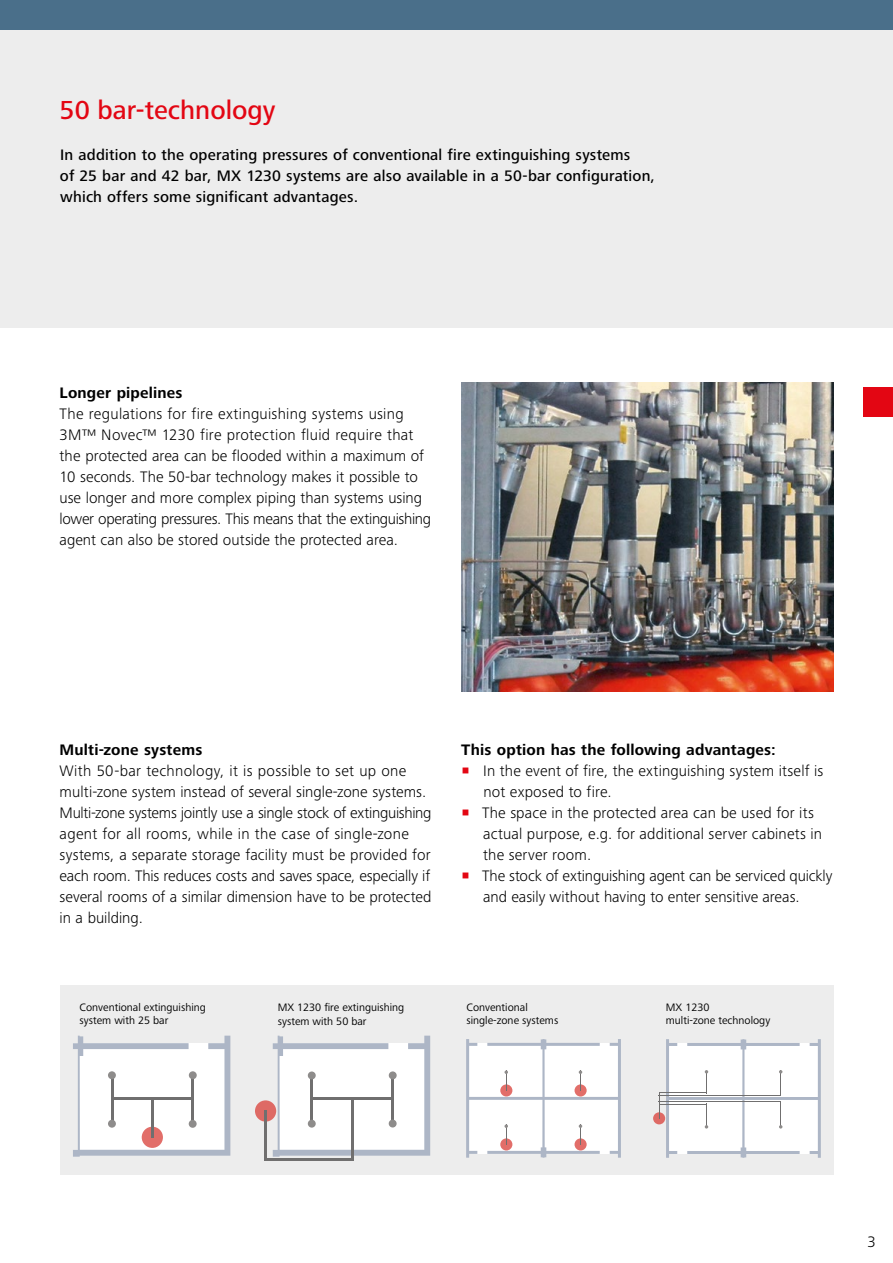
<style>
.page{position:relative;width:893px;height:1263px;background:#fff}
.page>*{position:absolute;margin:0;border:0;box-sizing:border-box;transform-origin:0 0}
.t1{font:500 27px "Frutiger Next Pro";color:#e30613}
.copy_10_5_14{font:300 15.75px/21px "Frutiger Next Pro";color:#000}
.Header_copy_10_5_14{font:500 15.75px/21px "Frutiger Next Pro";letter-spacing:.01em;color:#000}
.Absatz-HL_10_5_14_me{font:700 15.75px "Frutiger Next Pro";letter-spacing:.01em;color:#000}
.t2{font:11.1px/13.2px "Frutiger Next Pro";color:#000}
</style>
<div class="page">
<div style="left:0;top:30px;width:893px;height:297px;background:#ededed"></div>
<div style="left:0;top:0;width:893px;height:30px;background:#4a6f8a"></div>
<img style="left:461px;top:383px;width:372px;height:309px">
<div style="left:60px;top:986px;width:773px;height:189px;background:#ededed"></div>
<svg style="left:73px;top:1036px;width:157px;height:121px;background:#f0f1f3"></svg>
<svg style="left:142px;top:1127px;width:21px;height:21px"></svg>
<hr style="left:112px;top:1097px;width:81px;height:2px;background:#706f6f">
<hr style="left:151px;top:1098px;width:2px;height:39px;background:#706f6f">
<hr style="left:192px;top:1076px;width:2px;height:47px;background:#706f6f">
<hr style="left:111px;top:1076px;width:2px;height:47px;background:#706f6f">
<div style="left:189px;top:1071px;width:8px;height:8px;background:#8e8c8b;border-radius:50%"></div>
<div style="left:189px;top:1120px;width:8px;height:8px;background:#8e8c8b;border-radius:50%"></div>
<div style="left:108px;top:1071px;width:8px;height:8px;background:#8e8c8b;border-radius:50%"></div>
<div style="left:108px;top:1120px;width:8px;height:8px;background:#8e8c8b;border-radius:50%"></div>
<svg style="left:273px;top:1036px;width:157px;height:121px;background:#f0f1f3"></svg>
<hr style="left:264px;top:1159px;width:89px;height:2px;background:#706f6f">
<hr style="left:312px;top:1097px;width:80px;height:2px;background:#706f6f">
<hr style="left:351px;top:1098px;width:2px;height:63px;background:#706f6f">
<hr style="left:392px;top:1077px;width:2px;height:46px;background:#706f6f">
<hr style="left:311px;top:1076px;width:2px;height:47px;background:#706f6f">
<div style="left:389px;top:1119px;width:8px;height:8px;background:#8e8c8b;border-radius:50%"></div>
<div style="left:389px;top:1071px;width:8px;height:8px;background:#8e8c8b;border-radius:50%"></div>
<div style="left:308px;top:1071px;width:8px;height:8px;background:#8e8c8b;border-radius:50%"></div>
<div style="left:308px;top:1120px;width:8px;height:7px;background:#8e8c8b;border-radius:50%"></div>
<div style="left:255px;top:1100px;width:21px;height:21px;background:#de6a65;border-radius:50%"></div>
<hr style="left:264px;top:1111px;width:3px;height:50px;background:#706f6f">
<svg style="left:466px;top:1039px;width:155px;height:119px;background:#f2f0f2"></svg>
<hr style="left:659px;top:1101px;width:122px;height:1px;background:#706f6f">
<hr style="left:659px;top:1095px;width:122px;height:1px;background:#706f6f">
<hr style="left:659px;top:1103px;width:48px;height:1px;background:#706f6f">
<hr style="left:659px;top:1092px;width:48px;height:1px;background:#706f6f">
<div style="left:653px;top:1112px;width:12px;height:12px;background:#de6a65;border-radius:50%"></div>
<svg style="left:659px;top:1093px;width:1px;height:25px"></svg>
<svg style="left:666px;top:1039px;width:155px;height:119px;background:#f0f1f3"></svg>
<div style="left:863px;top:387px;width:30px;height:30px;background:#e30613"></div>
<p class="t1" style="left:60px;top:95px;width:217px">50 bar-technology</p>
<p class="Header_copy_10_5_14" style="left:60px;top:144px;width:597px">In addition to the operating pressures of conventional fire extinguishing systems<br>of 25 bar and 42 bar, MX 1230 systems are also available in a 50-bar configuration, which offers some significant advantages.</p>
<p class="Absatz-HL_10_5_14_me" style="left:60px;top:383px;width:125px">Longer pipelines</p>
<p class="copy_10_5_14" style="left:60px;top:403px;width:373px">The regulations for fire extinguishing systems using 3M™ Novec™ 1230 fire protection fluid require that the protected area can be flooded within a maximum of 10 seconds. The 50-bar technology makes it possible to use longer and more complex piping than systems using lower operating pressures. This means that the extinguishing agent can also be stored outside the protected area.</p>
<p class="Absatz-HL_10_5_14_me" style="left:60px;top:740px;width:144px">Multi-zone systems</p>
<p class="copy_10_5_14" style="left:60px;top:760px;width:374px">With 50-bar technology, it is possible to set up one multi-zone system instead of several single-zone systems.<br>Multi-zone systems jointly use a single stock of extinguishing agent for all rooms, while in the case of single-zone systems, a separate storage facility must be provided for each room. This reduces costs and saves space, especially if several rooms of a similar dimension have to be protected in a building.</p>
<p class="Absatz-HL_10_5_14_me" style="left:461px;top:740px;width:316px">This option has the following advantages:</p>
<p class="copy_10_5_14" style="left:483px;top:760px;width:341px">In the event of fire, the extinguishing system itself is not exposed to fire.</p>
<p class="copy_10_5_14" style="left:482px;top:802px;width:342px">The space in the protected area can be used for its actual purpose, e.g. for additional server cabinets in the server room.</p>
<p class="copy_10_5_14" style="left:482px;top:865px;width:352px">The stock of extinguishing agent can be serviced quickly and easily without having to enter sensitive areas.</p>
<p class="t2" style="left:79px;top:1000px;width:128px">Conventional extinguishing system with 25 bar</p>
<p class="t2" style="left:278px;top:1001px;width:128px">MX 1230 fire extinguishing system with 50 bar</p>
<p class="t2" style="left:466px;top:1001px;width:93px">Conventional single-zone systems</p>
<p class="t2" style="left:666px;top:1001px;width:106px">MX 1230<br>multi-zone technology</p>
<p class="copy_10_5_14" style="left:867px;top:1231px;width:10px">3</p>
</div>
